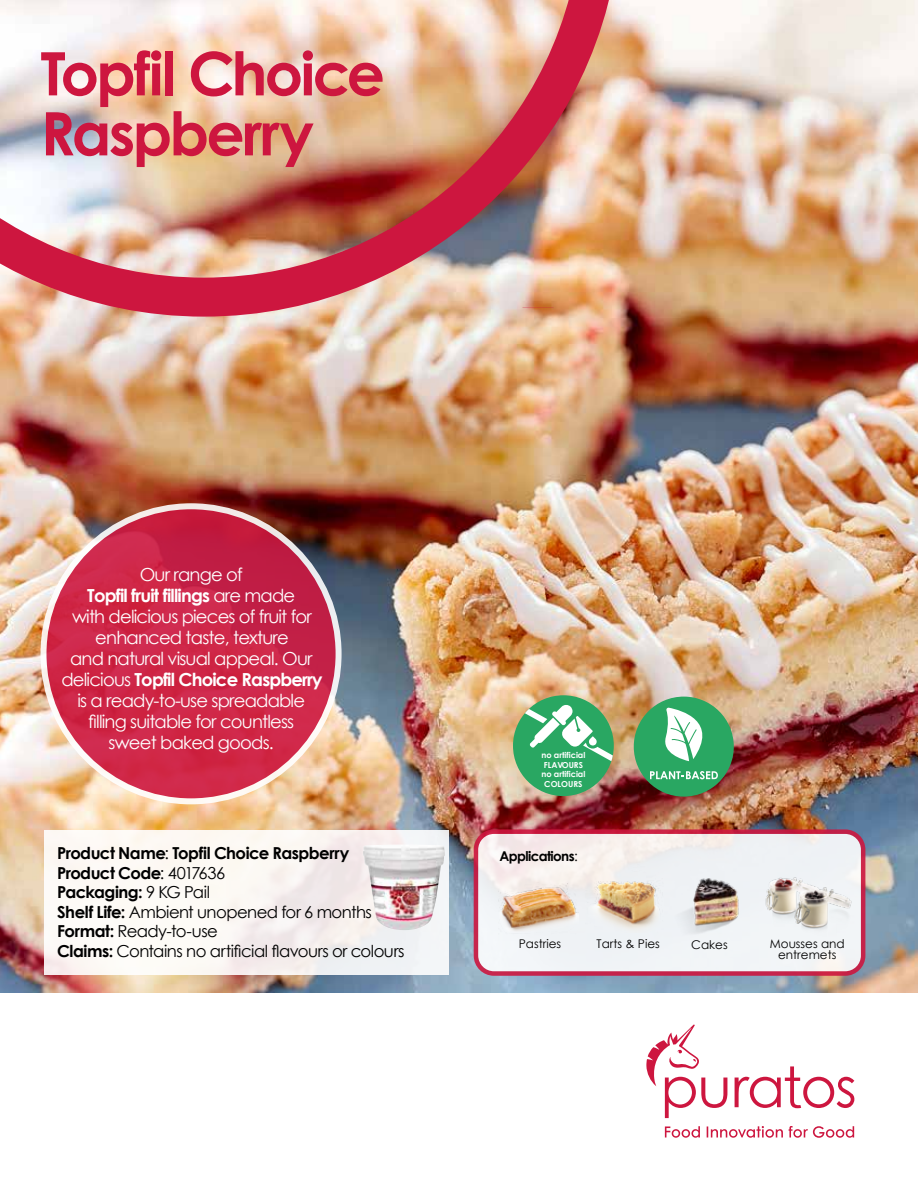
<style>
.page{position:relative;width:918px;height:1188px;background:#fff}
.page>*{position:absolute;margin:0;border:0;box-sizing:border-box;transform-origin:0 0}
.t1{font:700 60px/60px "Century Gothic";letter-spacing:-.04em;color:#cd163f}
.t2{font:18px/21px "Century Gothic";letter-spacing:-.045em;color:#fff;text-align:center}
.t3{font:16.5px/19.5px "Century Gothic";letter-spacing:-.035em;color:#000}
.t4{font:700 13.5px "Century Gothic";letter-spacing:-.045em;color:#000}
.t5{font:12px/10.5px "Century Gothic";color:#000;text-align:center}
.t6{font:700 8.25px/9.9px "Century Gothic";color:#fff;text-align:center}
.s1{font-weight:700}
.s2{font-weight:400}
</style>
<div class="page">
<img style="left:0;top:0;width:918px;height:992px">
<svg style="left:646px;top:1024px;width:81px;height:94px"></svg>
<svg style="left:665px;top:1126px;width:189px;height:12px"></svg>
<svg style="left:735px;top:1066px;width:119px;height:42px"></svg>
<div style="left:513px;top:695px;width:101px;height:101px;background:#29a762;border-radius:50%"></div>
<svg style="left:525px;top:704px;width:88px;height:57px"></svg>
<div style="left:44px;top:830px;width:405px;height:144px;background:linear-gradient(to right,#fffbf5,#f0eef0)"></div>
<div style="left:476px;top:832px;width:387px;height:142px;background:linear-gradient(to right,#f5f0f0,#eff2f5);border-radius:18px"></div>
<div style="left:474px;top:829px;width:391px;height:147px;border:4px solid #cd163f;border-radius:18px"></div>
<img style="left:654px;top:876px;width:88px;height:67px">
<img style="left:758px;top:870px;width:97px;height:70px">
<img style="left:585px;top:864px;width:78px;height:69px">
<img style="left:499px;top:883px;width:79px;height:58px">
<img style="left:363px;top:845px;width:82px;height:85px">
<svg style="left:44px;top:506px;width:295px;height:295px;background:#cd2d4d"></svg>
<img style="left:0;top:0;width:621px;height:317px">
<div style="left:634px;top:697px;width:100px;height:100px;background:#29a762;border-radius:50%"></div>
<svg style="left:665px;top:707px;width:55px;height:54px"></svg>
<svg style="left:650px;top:771px;width:68px;height:8px"></svg>
<h1 class="t1" style="left:40px;top:42px;width:346px">Topfil Choice<br>Raspberry</h1>
<p class="t2" style="left:61px;top:564px;width:263px">Our range of<br><span class="s1">Topfil fruit fillings</span> are made<br>with delicious pieces of fruit for enhanced taste, texture<br>and natural visual appeal. Our delicious <span class="s1">Topfil Choice Raspberry </span>is a ready-to-use spreadable filling suitable for countless<br>sweet baked goods.</p>
<p class="t6" style="left:541px;top:750px;width:45px">no artificial<br>FLAVOURS no artificial<br>COLOURS</p>
<p class="t3" style="left:57px;top:843px;width:349px"><span class="s1">Product Name</span>: <span class="s1">Topfil Choice Raspberry<br>Product Code</span>: 4017636<br><span class="s1">Packaging:</span> 9 KG Pail<br><span class="s1">Shelf Life:</span> Ambient unopened for 6 months<br><span class="s1">Format:</span> Ready-to-use<br><span class="s1">Claims:</span> Contains no artificial flavours or colours</p>
<p class="t4" style="left:500px;top:847px;width:80px">Applications<span class="s2">:</span></p>
<p class="t5" style="left:519px;top:938px;width:44px">Pastries</p>
<p class="t5" style="left:770px;top:938px;width:77px">Mousses and entremets</p>
<p class="t5" style="left:597px;top:938px;width:65px">Tarts &amp; Pies</p>
<p class="t5" style="left:691px;top:939px;width:38px">Cakes</p>
</div>
